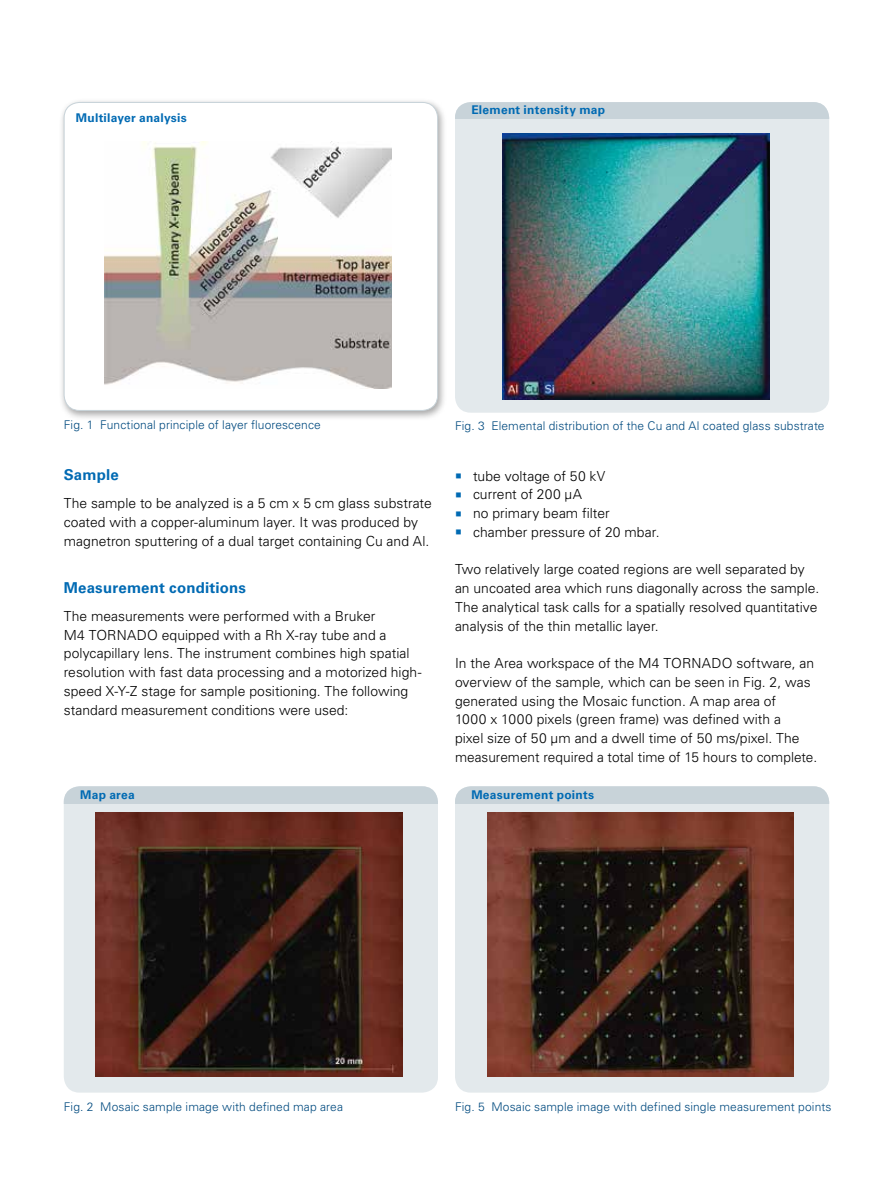
<style>
.page{position:relative;width:893px;height:1187px;background:#fff}
.page>*{position:absolute;margin:0;border:0;box-sizing:border-box;transform-origin:0 0}
.t1{font:700 15px "Univers LT Std";letter-spacing:.015em;color:#006ab3}
.t2{font:300 13.8px/18.8px "Univers LT Std";letter-spacing:.005em;color:#000}
.t3{font:300 12px "Univers LT Std";letter-spacing:.01em;color:#004a7f}
.t4{font:700 12px "Univers LT Std";letter-spacing:.025em;color:#006ab3}
</style>
<div class="page">
<div style="left:59px;top:98px;width:388px;height:323px;background:#000;opacity:.35"></div>
<div style="left:64px;top:102px;width:374px;height:308px;background:#fff;border-radius:16px"></div>
<div style="left:64px;top:102px;width:374px;height:309px;border:1px solid #c8d3d9;border-radius:16px"></div>
<img style="left:105px;top:142px;width:286px;height:246px">
<div style="left:455px;top:102px;width:374px;height:310px;background:#e3e9ec;border-radius:16px"></div>
<div style="left:455px;top:102px;width:374px;height:17px;background:#c8d3d9"></div>
<img style="left:503px;top:133px;width:266px;height:266px">
<div style="left:455px;top:786px;width:374px;height:306px;background:#e3e9ec;border-radius:16px"></div>
<div style="left:455px;top:786px;width:374px;height:17px;background:#c8d3d9"></div>
<div style="left:64px;top:786px;width:374px;height:306px;background:#e3e9ec;border-radius:16px"></div>
<div style="left:64px;top:786px;width:374px;height:17px;background:#c8d3d9"></div>
<img style="left:96px;top:812px;width:306px;height:264px">
<img style="left:487px;top:812px;width:307px;height:264px">
<p class="t4" style="left:76px;top:111px;width:113px">Multilayer analysis</p>
<p class="t4" style="left:471px;top:103px;width:135px">Element intensity map</p>
<p class="t3" style="left:64px;top:418px;width:259px">Fig. 1 Functional principle of layer fluorescence</p>
<p class="t3" style="left:455px;top:418px;width:371px">Fig. 3 Elemental distribution of the Cu and Al coated glass substrate</p>
<p class="t1" style="left:64px;top:466px;width:57px">Sample</p>
<p class="t2" style="left:64px;top:494px;width:369px">The sample to be analyzed is a 5 cm x 5 cm glass substrate coated with a copper-aluminum layer. It was produced by magnetron sputtering of a dual target containing Cu and Al.</p>
<p class="t1" style="left:64px;top:578px;width:184px">Measurement conditions</p>
<p class="t2" style="left:64px;top:606px;width:359px">The measurements were performed with a Bruker<br>M4 TORNADO equipped with a Rh X-ray tube and a polycapillary lens. The instrument combines high spatial resolution with fast data processing and a motorized high&shy;speed X-Y-Z stage for sample positioning. The following standard measurement conditions were used:</p>
<p class="t2" style="left:473px;top:466px;width:188px">tube voltage of 50 kV<br>current of 200 µA<br>no primary beam filter chamber pressure of 20 mbar.</p>
<p class="t2" style="left:455px;top:560px;width:366px">Two relatively large coated regions are well separated by an uncoated area which runs diagonally across the sample.<br>The analytical task calls for a spatially resolved quantitative analysis of the thin metallic layer.</p>
<p class="t2" style="left:455px;top:653px;width:364px">In the Area workspace of the M4 TORNADO software, an overview of the sample, which can be seen in Fig. 2, was generated using the Mosaic function. A map area of<br>1000 x 1000 pixels (green frame) was defined with a<br>pixel size of 50 µm and a dwell time of 50 ms/pixel. The measurement required a total time of 15 hours to complete.</p>
<p class="t4" style="left:80px;top:787px;width:56px">Map area</p>
<p class="t4" style="left:471px;top:787px;width:124px">Measurement points</p>
<p class="t3" style="left:64px;top:1098px;width:281px">Fig. 2 Mosaic sample image with defined map area</p>
<p class="t3" style="left:455px;top:1098px;width:378px">Fig. 5 Mosaic sample image with defined single measurement points</p>
</div>
